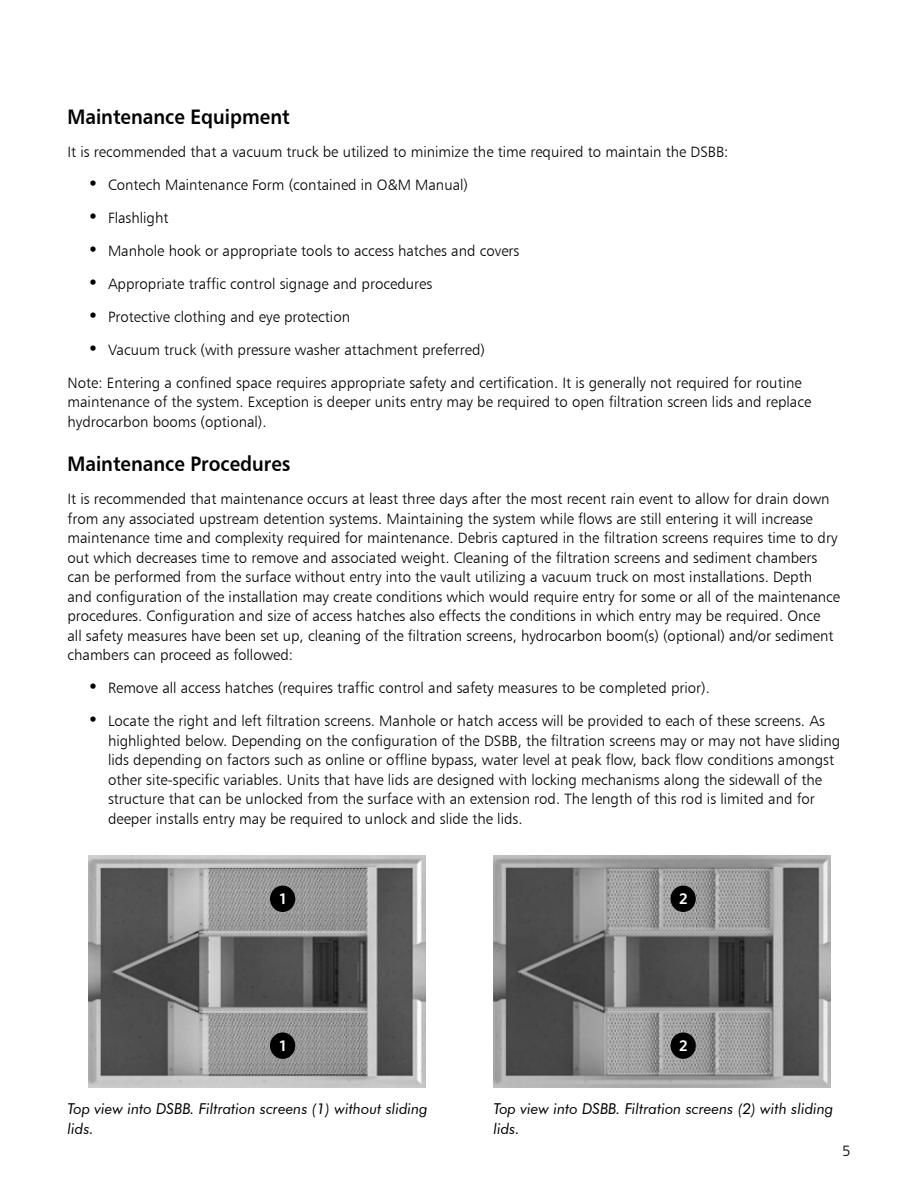
<style>
.page{position:relative;width:918px;height:1188px;background:#fff}
.page>*{position:absolute;margin:0;border:0;box-sizing:border-box;transform-origin:0 0}
.t1{font:21px "Humanist 777 BT Bold B";color:#000;scale:.9 1}
.t2{font:600 15.6px "Whitney";color:#fff}
.t3{font:15px/19.5px "Humanist 777 BT Light B";color:#000}
.t4{font:italic 15px/19.5px "Futura BT";color:#000}
.s1{font-family:"Humanist 777 BT Bold B";font-size:18px}
</style>
<div class="page">
<img style="left:88px;top:855px;width:337px;height:232px">
<img style="left:494px;top:855px;width:337px;height:232px">
<div style="left:270px;top:886px;width:25px;height:26px;background:#000;border-radius:50%"></div>
<div style="left:671px;top:886px;width:25px;height:26px;background:#000;border-radius:50%"></div>
<div style="left:270px;top:1032px;width:25px;height:27px;background:#000;border-radius:50%"></div>
<div style="left:671px;top:1032px;width:25px;height:27px;background:#000;border-radius:50%"></div>
<h1 class="t1" style="left:68px;top:103px;width:248px">Maintenance Equipment</h1>
<p class="t3" style="left:68px;top:142px;width:662px">It is recommended that a vacuum truck be utilized to minimize the time required to maintain the DSBB:</p>
<p class="t3" style="left:88px;top:175px;width:382px"><span class="s1">•</span> Contech Maintenance Form (contained in O&amp;M Manual)</p>
<p class="t3" style="left:88px;top:208px;width:82px"><span class="s1">•</span> Flashlight</p>
<p class="t3" style="left:88px;top:241px;width:433px"><span class="s1">•</span> Manhole hook or appropriate tools to access hatches and covers</p>
<p class="t3" style="left:88px;top:274px;width:346px"><span class="s1">•</span> Appropriate traffic control signage and procedures</p>
<p class="t3" style="left:88px;top:307px;width:264px"><span class="s1">•</span> Protective clothing and eye protection</p>
<p class="t3" style="left:88px;top:340px;width:399px"><span class="s1">•</span> Vacuum truck (with pressure washer attachment preferred)</p>
<p class="t3" style="left:68px;top:373px;width:745px">Note: Entering a confined space requires appropriate safety and certification. It is generally not required for routine maintenance of the system. Exception is deeper units entry may be required to open filtration screen lids and replace hydrocarbon booms (optional).</p>
<h1 class="t1" style="left:68px;top:451px;width:249px">Maintenance Procedures</h1>
<p class="t3" style="left:68px;top:489px;width:774px">It is recommended that maintenance occurs at least three days after the most recent rain event to allow for drain down from any associated upstream detention systems. Maintaining the system while flows are still entering it will increase maintenance time and complexity required for maintenance. Debris captured in the filtration screens requires time to dry out which decreases time to remove and associated weight. Cleaning of the filtration screens and sediment chambers can be performed from the surface without entry into the vault utilizing a vacuum truck on most installations. Depth<br>and configuration of the installation may create conditions which would require entry for some or all of the maintenance procedures. Configuration and size of access hatches also effects the conditions in which entry may be required. Once<br>all safety measures have been set up, cleaning of the filtration screens, hydrocarbon boom(s) (optional) and/or sediment chambers can proceed as followed:</p>
<p class="t3" style="left:88px;top:678px;width:624px"><span class="s1">•</span> Remove all access hatches (requires traffic control and safety measures to be completed prior).</p>
<p class="t3" style="left:108px;top:711px;width:734px;text-indent:-20px"><span class="s1">•</span> Locate the right and left filtration screens. Manhole or hatch access will be provided to each of these screens. As highlighted below. Depending on the configuration of the DSBB, the filtration screens may or may not have sliding lids depending on factors such as online or offline bypass, water level at peak flow, back flow conditions amongst other site-specific variables. Units that have lids are designed with locking mechanisms along the sidewall of the structure that can be unlocked from the surface with an extension rod. The length of this rod is limited and for deeper installs entry may be required to unlock and slide the lids.</p>
<p class="t2" style="left:280px;top:888px;width:7px">1</p>
<p class="t2" style="left:679px;top:888px;width:10px">2</p>
<p class="t2" style="left:280px;top:1035px;width:7px">1</p>
<p class="t2" style="left:679px;top:1035px;width:10px">2</p>
<p class="t4" style="left:68px;top:1099px;width:362px">Top view into DSBB. Filtration screens (1) without sliding lids.</p>
<p class="t4" style="left:494px;top:1099px;width:341px">Top view into DSBB. Filtration screens (2) with sliding lids.</p>
<p class="t3" style="left:842px;top:1141px;width:10px">5</p>
</div>
